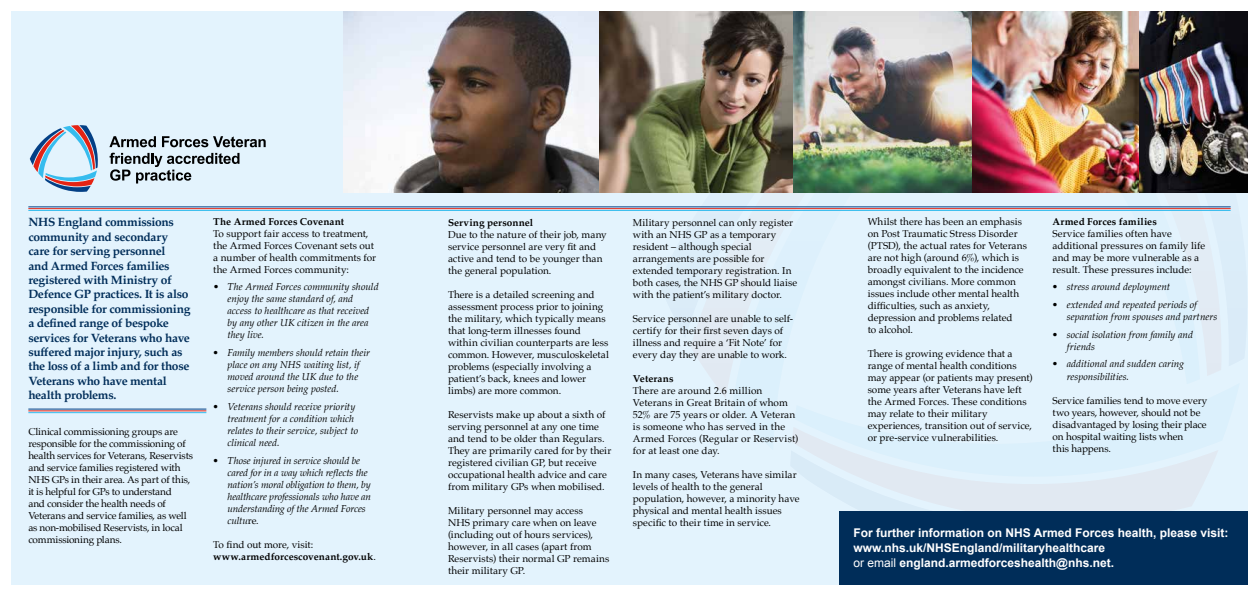
<style>
.page{position:relative;width:1259px;height:596px;background:#fff}
.page>*{position:absolute;margin:0;border:0;box-sizing:border-box;transform-origin:0 0}
.t1{font:700 12px/14.4px "Palatino";letter-spacing:-.025em;color:#002d59}
.t2{font:700 12px/15px "Arial";color:#fff}
.t3{font:10px/12px "Palatino";color:#000}
.t4{font:italic 10px/12px "Palatino";letter-spacing:-.005em;color:#000}
.t5{font:700 10px/12px "Palatino";letter-spacing:.005em;color:#000}
.s1{font-style:normal}
.s2{font-weight:400}
</style>
<div class="page">
<div style="left:11px;top:11px;width:1236px;height:573px;background:#e3f3fd"></div>
<svg style="left:690px;top:207px;width:42px;height:190px"></svg>
<svg style="left:732px;top:207px;width:214px;height:3px"></svg>
<svg style="left:792px;top:430px;width:415px;height:81px;fill:#e1e9f2"></svg>
<svg style="left:794px;top:428px;width:423px;height:48px"></svg>
<svg style="left:946px;top:207px;width:254px;height:3px"></svg>
<img style="left:598px;top:11px;width:196px;height:182px">
<div style="left:839px;top:511px;width:408px;height:73px;background:#002d59"></div>
<hr style="left:28px;top:408px;width:178px;height:1px;background:#033f85">
<hr style="left:28px;top:410px;width:178px;height:1px;background:#e42313">
<hr style="left:28px;top:412px;width:178px;height:1px;background:#36bcee">
<hr style="left:28px;top:206px;width:1202px;height:1px;background:#033f85">
<hr style="left:28px;top:208px;width:1202px;height:1px;background:#e42313">
<hr style="left:28px;top:210px;width:1202px;height:1px;background:#36bcee">
<svg style="left:343px;top:11px;width:255px;height:182px"></svg>
<img style="left:1138px;top:11px;width:109px;height:182px">
<img style="left:794px;top:11px;width:178px;height:182px">
<img style="left:972px;top:11px;width:166px;height:182px">
<svg style="left:30px;top:125px;width:68px;height:67px"></svg>
<svg style="left:109px;top:136px;width:47px;height:11px"></svg>
<svg style="left:162px;top:136px;width:104px;height:11px"></svg>
<svg style="left:110px;top:153px;width:129px;height:30px"></svg>
<p class="t1" style="left:28px;top:214px;width:164px">NHS England commissions community and secondary care for serving personnel<br>and Armed Forces families registered with Ministry of<br>Defence GP practices. It is also responsible for commissioning a defined range of bespoke services for Veterans who have suffered major injury, such as the loss of a limb and for those<br>Veterans who have mental health problems.</p>
<p class="t3" style="left:28px;top:425px;width:166px">Clinical commissioning groups are responsible for the commissioning of health services for Veterans, Reservists and service families registered with NHS GPs in their area. As part of this, it is helpful for GPs to understand<br>and consider the health needs of Veterans and service families, as well as non-mobilised Reservists, in local commissioning plans.</p>
<p class="t5" style="left:213px;top:215px;width:132px">The Armed Forces Covenant</p>
<p class="t3" style="left:213px;top:227px;width:164px">To support fair access to treatment, the Armed Forces Covenant sets out a number of health commitments for the Armed Forces community:</p>
<p class="t4" style="left:227px;top:280px;width:153px;text-indent:-14px"><span class="s1">•</span> The Armed Forces community should enjoy the same standard of, and access to healthcare as that received by any other UK citizen in the area they live.</p>
<p class="t4" style="left:227px;top:346px;width:144px;text-indent:-14px">• Family members should retain their place on any NHS waiting list, if moved around the UK due to the service person being posted.</p>
<p class="t4" style="left:227px;top:400px;width:132px;text-indent:-14px">• Veterans should receive priority treatment for a condition which relates to their service, subject to clinical need.</p>
<p class="t4" style="left:227px;top:453px;width:145px;text-indent:-14px">• Those injured in service should be cared for in a way which reflects the nation’s moral obligation to them, by healthcare professionals who have an understanding of the Armed Forces cultu<span class="s1">re.</span></p>
<p class="t5" style="left:213px;top:537px;width:164px"><span class="s2">To find out more, visit: </span>www.armedforcescovenant.gov.uk<span class="s2">.</span></p>
<p class="t5" style="left:448px;top:216px;width:87px">Serving personnel</p>
<p class="t3" style="left:448px;top:228px;width:160px">Due to the nature of their job, many service personnel are very fit and active and tend to be younger than the general population.</p>
<p class="t3" style="left:448px;top:288px;width:162px">There is a detailed screening and assessment process prior to joining the military, which typically means that long-term illnesses found within civilian counterparts are less common. However, musculoskeletal problems (especially involving a patient’s back, knees and lower limbs) are more common.</p>
<p class="t3" style="left:448px;top:408px;width:165px">Reservists make up about a sixth of serving personnel at any one time and tend to be older than Regulars.<br>They are primarily cared for by their registered civilian GP, but receive occupational health advice and care from military GPs when mobilised.</p>
<p class="t3" style="left:448px;top:504px;width:163px">Military personnel may access<br>NHS primary care when on leave (including out of hours services), however, in all cases (apart from<br>Reservists) their normal GP remains their military GP.</p>
<p class="t3" style="left:633px;top:216px;width:166px">Military personnel can only register with an NHS GP as a temporary resident – although special arrangements are possible for extended temporary registration. In both cases, the NHS GP should liaise with the patient’s military doctor.</p>
<p class="t3" style="left:633px;top:312px;width:162px">Service personnel are unable to self&shy;certify for their first seven days of illness and require a ‘Fit Note’ for every day they are unable to work.</p>
<p class="t5" style="left:633px;top:372px;width:42px">Veterans</p>
<p class="t3" style="left:633px;top:384px;width:167px">There are around 2.6 million<br>Veterans in Great Britain of whom<br>52% are 75 years or older. A Veteran is someone who has served in the<br>Armed Forces (Regular or Reservist) for at least one day.</p>
<p class="t3" style="left:633px;top:468px;width:168px">In many cases, Veterans have similar levels of health to the general population, however, a minority have physical and mental health issues specific to their time in service.</p>
<p class="t3" style="left:867px;top:215px;width:161px">Whilst there has been an emphasis on Post Traumatic Stress Disorder (PTSD), the actual rates for Veterans are not high (around 6%), which is broadly equivalent to the incidence amongst civilians. More common issues include other mental health difficulties, such as anxiety, depression and problems related<br>to alcohol.</p>
<p class="t3" style="left:867px;top:347px;width:166px">There is growing evidence that a range of mental health conditions may appear (or patients may present) some years after Veterans have left the Armed Forces. These conditions may relate to their military experiences, transition out of service, or pre-service vulnerabilities.</p>
<p class="t5" style="left:1052px;top:215px;width:106px">Armed Forces families</p>
<p class="t3" style="left:1052px;top:227px;width:154px">Service families often have additional pressures on family life and may be more vulnerable as a result. These pressures include:</p>
<p class="t4" style="left:1052px;top:280px;width:119px">• stress around deployment</p>
<p class="t4" style="left:1066px;top:298px;width:152px;text-indent:-14px">• extended and repeated periods of separation from spouses and partners</p>
<p class="t4" style="left:1066px;top:328px;width:128px;text-indent:-14px">• social isolation from family and friends</p>
<p class="t4" style="left:1066px;top:357px;width:119px;text-indent:-14px">• additional and sudden caring responsibilities.</p>
<p class="t3" style="left:1052px;top:394px;width:156px">Service families tend to move every two years, however, should not be disadvantaged by losing their place on hospital waiting lists when<br>this happens.</p>
<p class="t2" style="left:853px;top:525px;width:376px">For further information on NHS Armed Forces health, please visit: www.nhs.uk/NHSEngland/militaryhealthcare<br><span class="s2">or email</span> england.armedforceshealth@nhs.net.</p>
</div>
